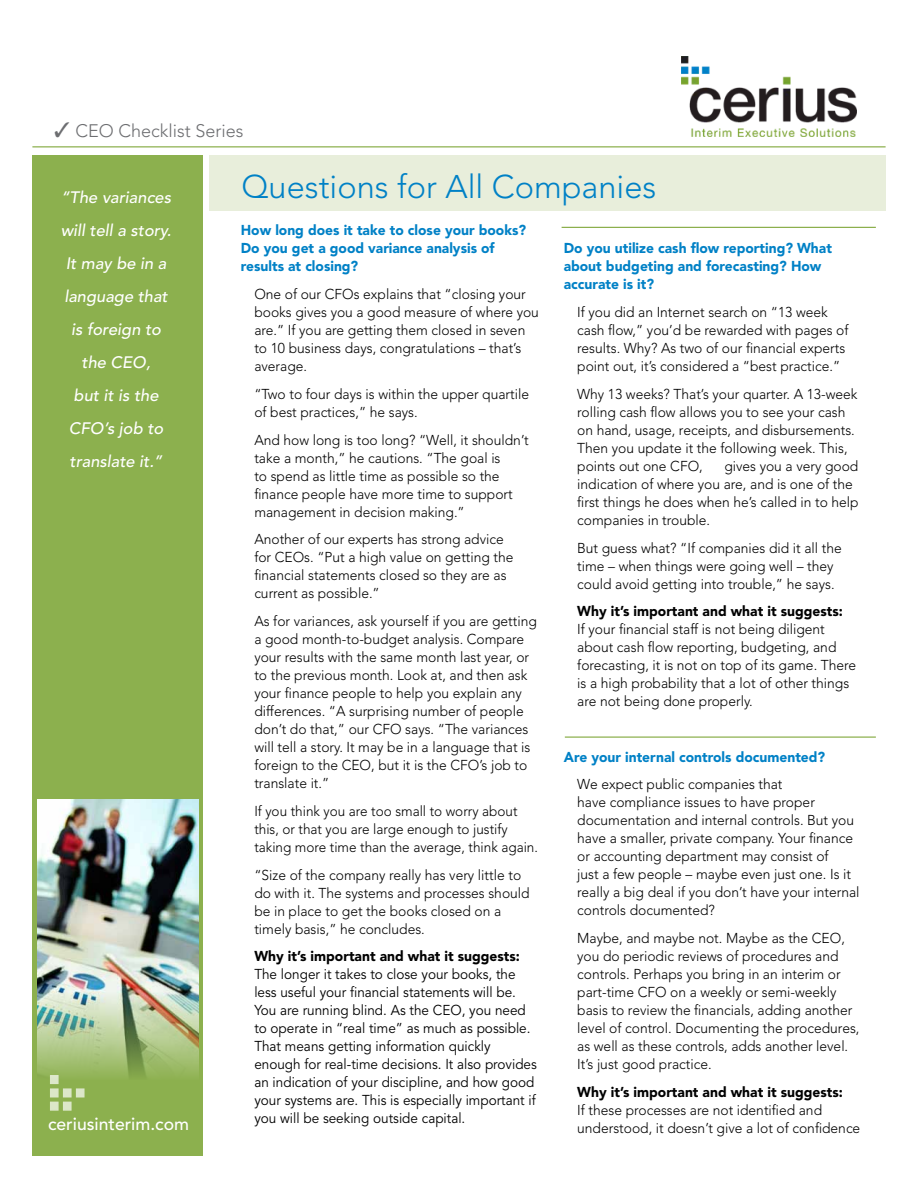
<style>
.page{position:relative;width:918px;height:1188px;background:#fff}
.page>*{position:absolute;margin:0;border:0;box-sizing:border-box;transform-origin:0 0}
.t1{font:300 32.55px "Avenir";color:#0081c6}
.t2{font:300 18px "Avenir";color:#6d6e71}
.t3{font:500 17.55px "Avenir";color:#fff}
.t4{font:italic 500 16.5px/33px "Avenir";color:#fff;text-align:center}
.t5{font:300 14.25px/18px "Avenir";color:#000}
.t6{font:14.25px/18px "Avenir";color:#000;scale:.95 1}
.t7{font:900 14.25px/18px "Avenir";color:#0081c6}
.t8{font:300 14.25px/18px "Avenir";color:#000;scale:.95 1}
.t9{font:900 14.25px "Avenir";color:#000}
</style>
<div class="page">
<div style="left:209px;top:156px;width:677px;height:55px;background:#e4ecd5"></div>
<img style="left:681px;top:56px;width:175px;height:80px">
<hr style="left:32px;top:146px;width:854px;height:1px;background:#78a22f">
<hr style="left:562px;top:227px;width:314px;height:1px;background:#78a22f">
<hr style="left:565px;top:737px;width:311px;height:1px;background:#78a22f">
<div style="left:32px;top:156px;width:171px;height:1000px;background:#8cb04e"></div>
<img style="left:38px;top:799px;width:161px;height:278px">
<div style="left:50px;top:1075px;width:9px;height:9px;background:#dce7c9;border:2px solid #fff"></div>
<div style="left:50px;top:1088px;width:9px;height:10px;background:#dce7c9;border:2px solid #fff"></div>
<div style="left:50px;top:1102px;width:9px;height:9px;background:#dce7c9;border:2px solid #fff"></div>
<div style="left:63px;top:1088px;width:9px;height:10px;background:#dce7c9;border:2px solid #fff"></div>
<div style="left:63px;top:1102px;width:9px;height:9px;background:#dce7c9;border:2px solid #fff"></div>
<div style="left:76px;top:1088px;width:9px;height:10px;background:#dce7c9;border:2px solid #fff"></div>
<p class="t2" style="left:54px;top:120px;width:191px">✓ CEO Checklist Series</p>
<p class="t4" style="left:61px;top:181px;width:112px">“The variances</p>
<p class="t4" style="left:61px;top:214px;width:112px">will tell a story.<br>It may be in a language that is foreign to the CEO,<br>but it is the<br>CFO’s job to translate it.”</p>
<p class="t3" style="left:48px;top:1114px;width:143px">ceriusinterim.com</p>
<h1 class="t1" style="left:242px;top:168px;width:416px">Questions for All Companies</h1>
<p class="t7" style="left:241px;top:221px;width:287px">How long does it take to close your books?<br>Do you get a good variance analysis of results at closing?</p>
<p class="t5" style="left:254px;top:285px;width:286px">One of our CFOs explains that “closing your books gives you a good measure of where you are.” If you are getting them closed in seven to 10 business days, congratulations – that’s average.</p>
<p class="t5" style="left:254px;top:385px;width:276px">“Two to four days is within the upper quartile of best practices,” he says.</p>
<p class="t5" style="left:254px;top:431px;width:276px">And how long is too long? “Well, it shouldn’t take a month,” he cautions. “The goal is<br>to spend as little time as possible so the finance people have more time to support management in decision making.”</p>
<p class="t5" style="left:254px;top:530px;width:261px">Another of our experts has strong advice for CEOs. “Put a high value on getting the financial statements closed so they are as current as possible.”</p>
<p class="t5" style="left:254px;top:612px;width:284px">As for variances, ask yourself if you are getting a good month-to-budget analysis. Compare your results with the same month last year, or to the previous month. Look at, and then ask your finance people to help you explain any differences. “A surprising number of people don’t do that,” our CFO says. “The variances will tell a story. It may be in a language that is foreign to the CEO, but it is the CFO’s job to translate it.”</p>
<p class="t8" style="left:254px;top:802px;width:300px">If you think you are too small to worry about this, or that you are large enough to justify taking more time than the average, think again.</p>
<p class="t5" style="left:254px;top:866px;width:277px">“Size of the company really has very little to do with it. The systems and processes should be in place to get the books closed on a timely basis,” he concludes.</p>
<p class="t9" style="left:254px;top:948px;width:267px">Why it’s important and what it suggests:</p>
<p class="t6" style="left:254px;top:966px;width:299px">The longer it takes to close your books, the less useful your financial statements will be.<br>You are running blind. As the CEO, you need to operate in “real time” as much as possible.<br>That means getting information quickly enough for real-time decisions. It also provides an indication of your discipline, and how good your systems are. This is especially important if you will be seeking outside capital.</p>
<p class="t7" style="left:564px;top:239px;width:270px">Do you utilize cash flow reporting? What about budgeting and forecasting? How accurate is it?</p>
<p class="t5" style="left:577px;top:303px;width:273px">If you did an Internet search on “13 week cash flow,” you’d be rewarded with pages of results. Why? As two of our financial experts point out, it’s considered a “best practice.”</p>
<p class="t5" style="left:577px;top:385px;width:282px">Why 13 weeks? That’s your quarter. A 13-week rolling cash flow allows you to see your cash on hand, usage, receipts, and disbursements.<br>Then you update it the following week. This, points out one CFO,</p>
<p class="t5" style="left:577px;top:457px;width:283px;text-indent:147px">gives you a very good indication of where you are, and is one of the first things he does when he’s called in to help companies in trouble.</p>
<p class="t5" style="left:577px;top:539px;width:266px">But guess what? “If companies did it all the time – when things were going well – they could avoid getting into trouble,” he says.</p>
<p class="t9" style="left:577px;top:603px;width:267px">Why it’s important and what it suggests:</p>
<p class="t5" style="left:577px;top:620px;width:280px">If your financial staff is not being diligent about cash flow reporting, budgeting, and forecasting, it is not on top of its game. There is a high probability that a lot of other things are not being done properly.</p>
<p class="t7" style="left:564px;top:748px;width:263px">Are your internal controls documented?</p>
<p class="t5" style="left:577px;top:776px;width:284px">We expect public companies that<br>have compliance issues to have proper documentation and internal controls. But you have a smaller, private company. Your finance or accounting department may consist of<br>just a few people – maybe even just one. Is it really a big deal if you don’t have your internal controls documented?</p>
<p class="t5" style="left:577px;top:929px;width:284px">Maybe, and maybe not. Maybe as the CEO, you do periodic reviews of procedures and controls. Perhaps you bring in an interim or part-time CFO on a weekly or semi-weekly basis to review the financials, adding another level of control. Documenting the procedures, as well as these controls, adds another level.<br>It’s just good practice.</p>
<p class="t9" style="left:577px;top:1083px;width:267px">Why it’s important and what it suggests:</p>
<p class="t5" style="left:577px;top:1101px;width:285px">If these processes are not identified and understood, it doesn’t give a lot of confidence</p>
</div>
